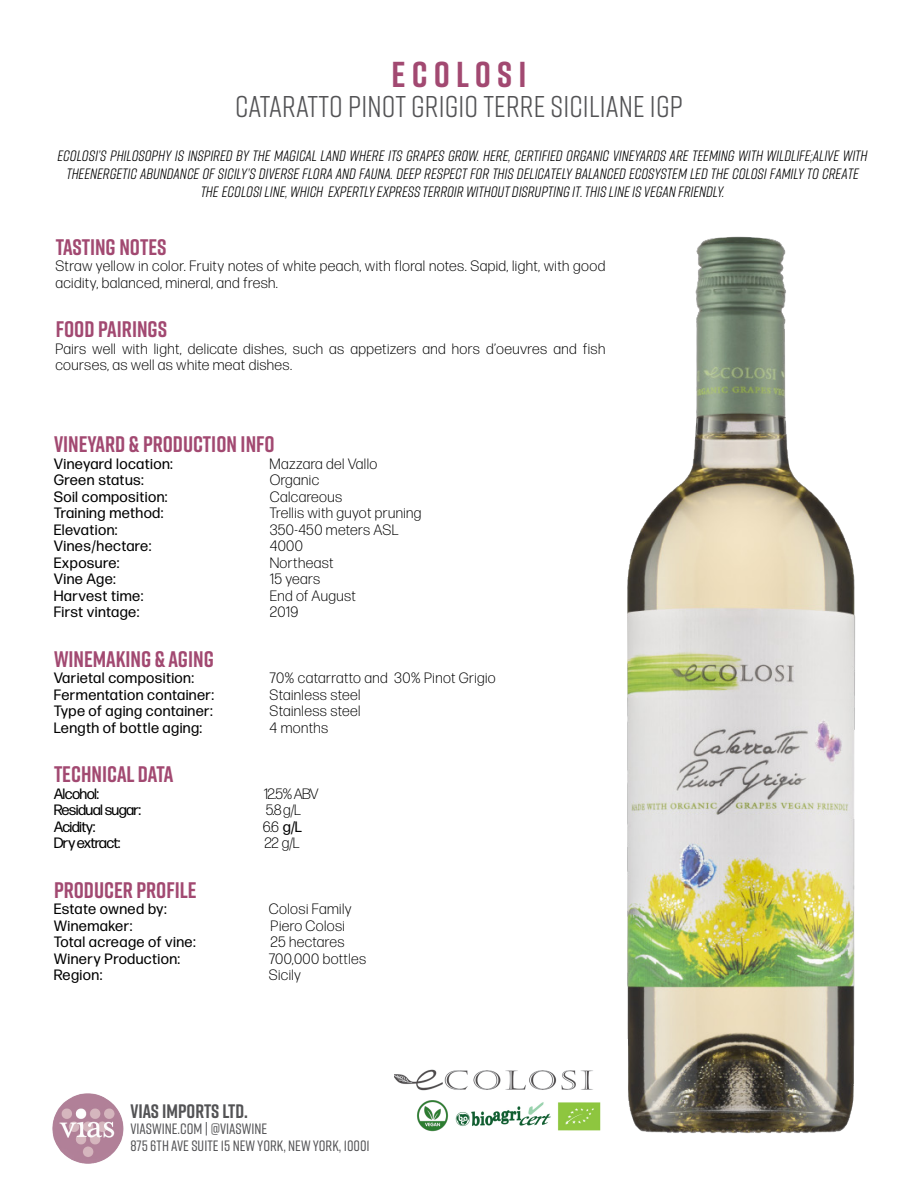
<style>
.page{position:relative;width:918px;height:1188px;background:#fff}
.page>*{position:absolute;margin:0;border:0;box-sizing:border-box;transform-origin:0 0}
.t1{font:700 36px "Rift";color:#a24971}
.t2{font:30px "Rift";letter-spacing:.005em;color:#535355}
.t3{font:700 22.5px "Rift";color:#a24971}
.t4{font:700 19.5px "Rift";color:#535355}
.t5{font:300 15px/16.5px "Forma DJR Banner";letter-spacing:.07em;color:#000}
.t6{font:italic 15px/18px "Rift";color:#000;text-align:center}
.t7{font:15px "Forma DJR Banner";letter-spacing:.07em;color:#000}
.t8{font:500 15px "Rift";color:#535355}
.t9{font:15px "Forma DJR Banner";color:#000}
.t10{font:15px "Forma DJR Banner";letter-spacing:-.005em;color:#000}
.s1{font-weight:400}
</style>
<div class="page">
<img style="left:52px;top:1093px;width:71px;height:71px">
<img style="left:627px;top:236px;width:228px;height:897px">
<img style="left:394px;top:1069px;width:199px;height:22px">
<img style="left:456px;top:1102px;width:145px;height:28px">
<img style="left:417px;top:1100px;width:31px;height:32px">
<p class="t1" style="left:392px;top:49px;width:136px">E C O LO S I</p>
<p class="t2" style="left:235px;top:85px;width:449px">CATARATTO PINOT GRIGIO TERRE SICILIANE IGP</p>
<p class="t6" style="left:58px;top:146px;width:811px">ECOLOSI’S PHILOSOPHY IS INSPIRED BY THE MAGICAL LAND WHERE ITS GRAPES GROW. HERE, CERTIFIED ORGANIC VINEYARDS ARE TEEMING WITH WILDLIFE;ALIVE WITH<br>THEENERGETIC ABUNDANCE OF SICILY’S DIVERSE FLORA AND FAUNA. DEEP RESPECT FOR THIS DELICATELY BALANCED ECOSYSTEM LED THE COLOSI FAMILY TO CREATE<br>THE ECOLOSI LINE, WHICH EXPERTLY EXPRESS TERROIR WITHOUT DISRUPTING IT. THIS LINE IS VEGAN FRIENDLY.</p>
<p class="t3" style="left:56px;top:231px;width:112px">TASTING NOTES</p>
<p class="t5" style="left:56px;top:258px;width:551px">Straw yellow in color. Fruity notes of white peach, with floral notes. Sapid, light, with good acidity, balanced, mineral, and fresh.</p>
<p class="t3" style="left:56px;top:313px;width:113px">FOOD PAIRINGS</p>
<p class="t5" style="left:56px;top:340px;width:551px">Pairs well with light, delicate dishes, such as appetizers and hors d’oeuvres and fish courses, as well as white meat dishes.</p>
<p class="t3" style="left:54px;top:428px;width:222px">VINEYARD &amp; PRODUCTION INFO</p>
<p class="t7" style="left:54px;top:454px;width:120px">Vineyard location:</p>
<p class="t5" style="left:270px;top:455px;width:108px">Mazzara del Vallo</p>
<p class="t7" style="left:54px;top:471px;width:91px">Green status:</p>
<p class="t5" style="left:270px;top:472px;width:50px">Organic</p>
<p class="t7" style="left:54px;top:487px;width:115px">Soil composition:</p>
<p class="t5" style="left:270px;top:488px;width:74px">Calcareous</p>
<p class="t7" style="left:54px;top:504px;width:111px">Training method:</p>
<p class="t5" style="left:270px;top:505px;width:153px">Trellis with guyot pruning</p>
<p class="t7" style="left:54px;top:520px;width:65px">Elevation:</p>
<p class="t5" style="left:270px;top:521px;width:130px">350-450 meters ASL</p>
<p class="t7" style="left:54px;top:537px;width:99px">Vines/hectare:</p>
<p class="t5" style="left:270px;top:538px;width:34px">4000</p>
<p class="t7" style="left:54px;top:553px;width:67px">Exposure:</p>
<p class="t5" style="left:270px;top:554px;width:65px">Northeast</p>
<p class="t7" style="left:54px;top:570px;width:63px">Vine Age:</p>
<p class="t5" style="left:270px;top:571px;width:51px">15 years</p>
<p class="t7" style="left:54px;top:586px;width:91px">Harvest time:</p>
<p class="t5" style="left:270px;top:587px;width:87px">End of August</p>
<p class="t7" style="left:54px;top:603px;width:87px">First vintage:</p>
<p class="t5" style="left:270px;top:604px;width:30px">2019</p>
<p class="t3" style="left:54px;top:643px;width:161px">WINEMAKING &amp; AGING</p>
<p class="t7" style="left:54px;top:669px;width:141px">Varietal composition:</p>
<p class="t5" style="left:270px;top:670px;width:227px">70% catarratto and 30% Pinot Grigio</p>
<p class="t7" style="left:54px;top:685px;width:161px">Fermentation container:</p>
<p class="t5" style="left:270px;top:686px;width:92px">Stainless steel</p>
<p class="t7" style="left:54px;top:702px;width:160px">Type of aging container:</p>
<p class="t5" style="left:270px;top:703px;width:92px">Stainless steel</p>
<p class="t7" style="left:54px;top:718px;width:149px">Length of bottle aging:</p>
<p class="t5" style="left:270px;top:719px;width:59px">4 months</p>
<p class="t3" style="left:54px;top:758px;width:121px">TECHNICAL DATA</p>
<p class="t9" style="left:54px;top:784px;width:46px">Alcohol:</p>
<p class="t5" style="left:264px;top:785px;width:56px">12.5% ABV</p>
<p class="t9" style="left:54px;top:801px;width:88px">Residual sugar:</p>
<p class="t5" style="left:266px;top:802px;width:36px">5.8 g/L</p>
<p class="t9" style="left:54px;top:817px;width:43px">Acidity:</p>
<p class="t5" style="left:263px;top:818px;width:40px">6.6 <span class="s1">g/L</span></p>
<p class="t10" style="left:54px;top:834px;width:68px">Dry extract:</p>
<p class="t5" style="left:265px;top:835px;width:36px">22 g/L</p>
<p class="t3" style="left:54px;top:874px;width:144px">PRODUCER PROFILE</p>
<p class="t7" style="left:54px;top:900px;width:114px">Estate owned by:</p>
<p class="t5" style="left:269px;top:901px;width:84px">Colosi Family</p>
<p class="t7" style="left:54px;top:917px;width:80px">Winemaker:</p>
<p class="t5" style="left:271px;top:917px;width:75px">Piero Colosi</p>
<p class="t7" style="left:54px;top:933px;width:143px">Total acreage of vine:</p>
<p class="t5" style="left:271px;top:934px;width:75px">25 hectares</p>
<p class="t7" style="left:54px;top:950px;width:127px">Winery Production:</p>
<p class="t5" style="left:269px;top:950px;width:98px">700,000 bottles</p>
<p class="t7" style="left:54px;top:966px;width:50px">Region:</p>
<p class="t5" style="left:269px;top:967px;width:33px">Sicily</p>
<p class="t4" style="left:130px;top:1097px;width:119px">VIAS IMPORTS LTD.</p>
<p class="t8" style="left:130px;top:1118px;width:138px">VIASWINE.COM | @VIASWINE</p>
<p class="t8" style="left:130px;top:1135px;width:241px">875 6TH AVE SUITE 15 NEW YORK, NEW YORK, 10001</p>
</div>
